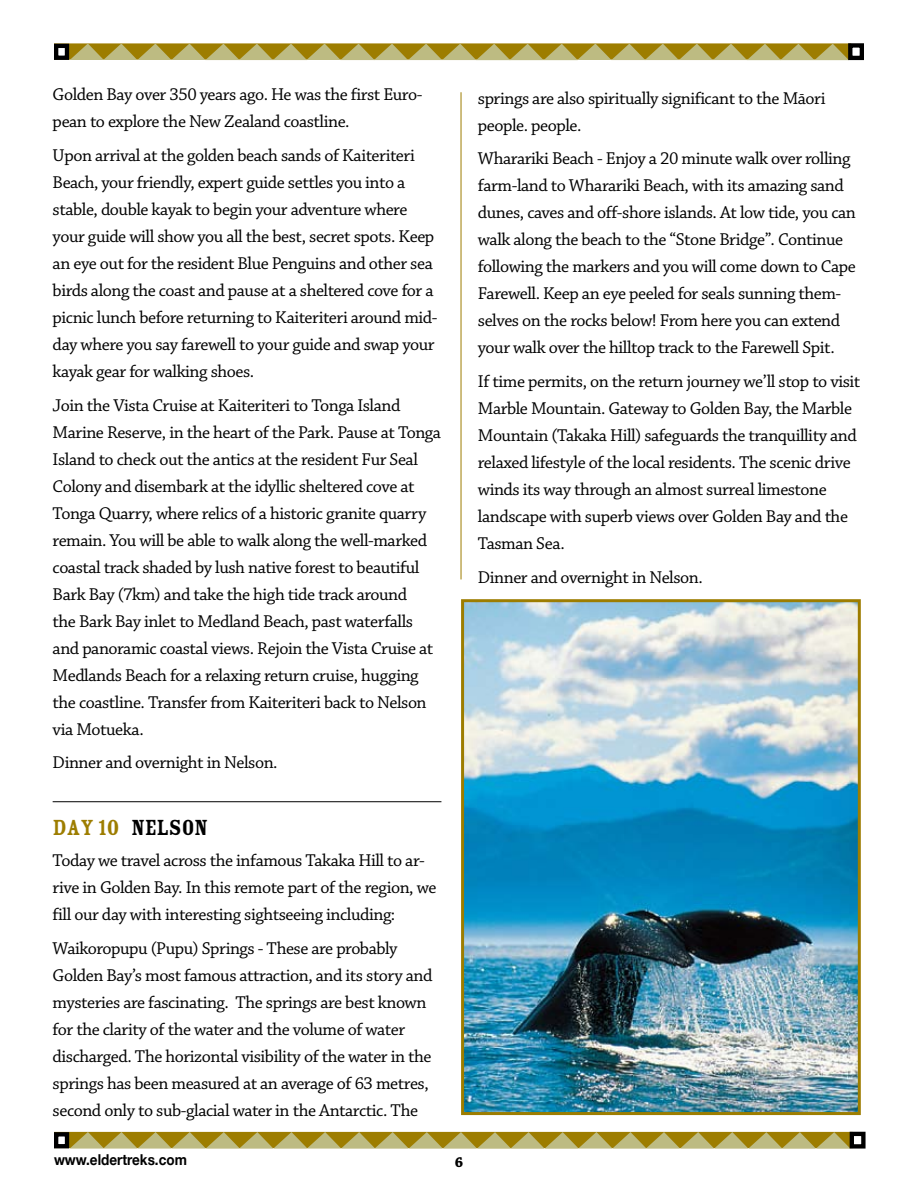
<style>
.page{position:relative;width:918px;height:1188px;background:#fff}
.page>*{position:absolute;margin:0;border:0;box-sizing:border-box;transform-origin:0 0}
.t1{font:24px "Rosewood Std Fill";letter-spacing:-.025em;color:#000}
.t2{font:18px/27px "Chaparral Pro";letter-spacing:-.025em;color:#000}
.t3{font:700 15px "Helvetica Neue";color:#000;scale:.9 1}
.t4{font:700 15px "Chaparral Pro";color:#000}
.s1{color:#9d7d00}
</style>
<div class="page">
<svg style="left:70px;top:1132px;width:780px;height:17px"></svg>
<div style="left:54px;top:1132px;width:15px;height:16px;border:4px solid #000"></div>
<div style="left:850px;top:1132px;width:16px;height:17px;border:4px solid #000"></div>
<div style="left:54px;top:43px;width:797px;height:17px;background:#866a00"></div>
<svg style="left:70px;top:44px;width:778px;height:16px"></svg>
<div style="left:56px;top:46px;width:11px;height:12px;background:#fff"></div>
<div style="left:54px;top:44px;width:15px;height:16px;border:4px solid #000"></div>
<div style="left:848px;top:43px;width:16px;height:17px;border:4px solid #000"></div>
<hr style="left:53px;top:801px;width:388px;height:1px;background:#000">
<hr style="left:461px;top:92px;width:1px;height:487px;background:#9d7d00">
<img style="left:465px;top:603px;width:392px;height:508px">
<div style="left:461px;top:599px;width:400px;height:516px;border:3px solid #9d7d00"></div>
<p class="t2" style="left:53px;top:82px;width:371px">Golden Bay over 350 years ago. He was the first Euro&shy;pean to explore the New Zealand coastline.</p>
<p class="t2" style="left:53px;top:142px;width:386px">Upon arrival at the golden beach sands of Kaiteriteri Beach, your friendly, expert guide settles you into a stable, double kayak to begin your adventure where your guide will show you all the best, secret spots. Keep an eye out for the resident Blue Penguins and other sea birds along the coast and pause at a sheltered cove for a picnic lunch before returning to Kaiteriteri around mid&shy;day where you say farewell to your guide and swap your kayak gear for walking shoes.</p>
<p class="t2" style="left:53px;top:392px;width:390px">Join the Vista Cruise at Kaiteriteri to Tonga Island Marine Reserve, in the heart of the Park. Pause at Tonga Island to check out the antics at the resident Fur Seal Colony and disembark at the idyllic sheltered cove at Tonga Quarry, where relics of a historic granite quarry remain. You will be able to walk along the well-marked coastal track shaded by lush native forest to beautiful Bark Bay (7km) and take the high tide track around<br>the Bark Bay inlet to Medland Beach, past waterfalls and panoramic coastal views. Rejoin the Vista Cruise at Medlands Beach for a relaxing return cruise, hugging the coastline. Transfer from Kaiteriteri back to Nelson via Motueka.</p>
<p class="t2" style="left:53px;top:750px;width:227px">Dinner and overnight in Nelson.</p>
<p class="t2" style="left:478px;top:85px;width:349px">springs are also spiritually significant to the Māori people. people.</p>
<p class="t2" style="left:478px;top:146px;width:380px">Wharariki Beach - Enjoy a 20 minute walk over rolling farm-land to Wharariki Beach, with its amazing sand dunes, caves and off-shore islands. At low tide, you can walk along the beach to the “Stone Bridge”. Continue following the markers and you will come down to Cape Farewell. Keep an eye peeled for seals sunning them&shy;selves on the rocks below! From here you can extend your walk over the hilltop track to the Farewell Spit.</p>
<p class="t2" style="left:478px;top:369px;width:384px">If time permits, on the return journey we’ll stop to visit Marble Mountain. Gateway to Golden Bay, the Marble Mountain (Takaka Hill) safeguards the tranquillity and relaxed lifestyle of the local residents. The scenic drive winds its way through an almost surreal limestone landscape with superb views over Golden Bay and the Tasman Sea.</p>
<p class="t2" style="left:478px;top:564px;width:227px">Dinner and overnight in Nelson.</p>
<h1 class="t1" style="left:53px;top:814px;width:155px"><span class="s1">DAY 10</span> NELSON</h1>
<p class="t2" style="left:53px;top:847px;width:385px">Today we travel across the infamous Takaka Hill to ar&shy;rive in Golden Bay. In this remote part of the region, we fill our day with interesting sightseeing including:</p>
<p class="t2" style="left:53px;top:935px;width:381px">Waikoropupu (Pupu) Springs - These are probably Golden Bay’s most famous attraction, and its story and mysteries are fascinating. The springs are best known for the clarity of the water and the volume of water discharged. The horizontal visibility of the water in the springs has been measured at an average of 63 metres, second only to sub-glacial water in the Antarctic. The</p>
<p class="t3" style="left:54px;top:1151px;width:149px">www.eldertreks.com</p>
<p class="t4" style="left:455px;top:1154px;width:10px">6</p>
</div>
